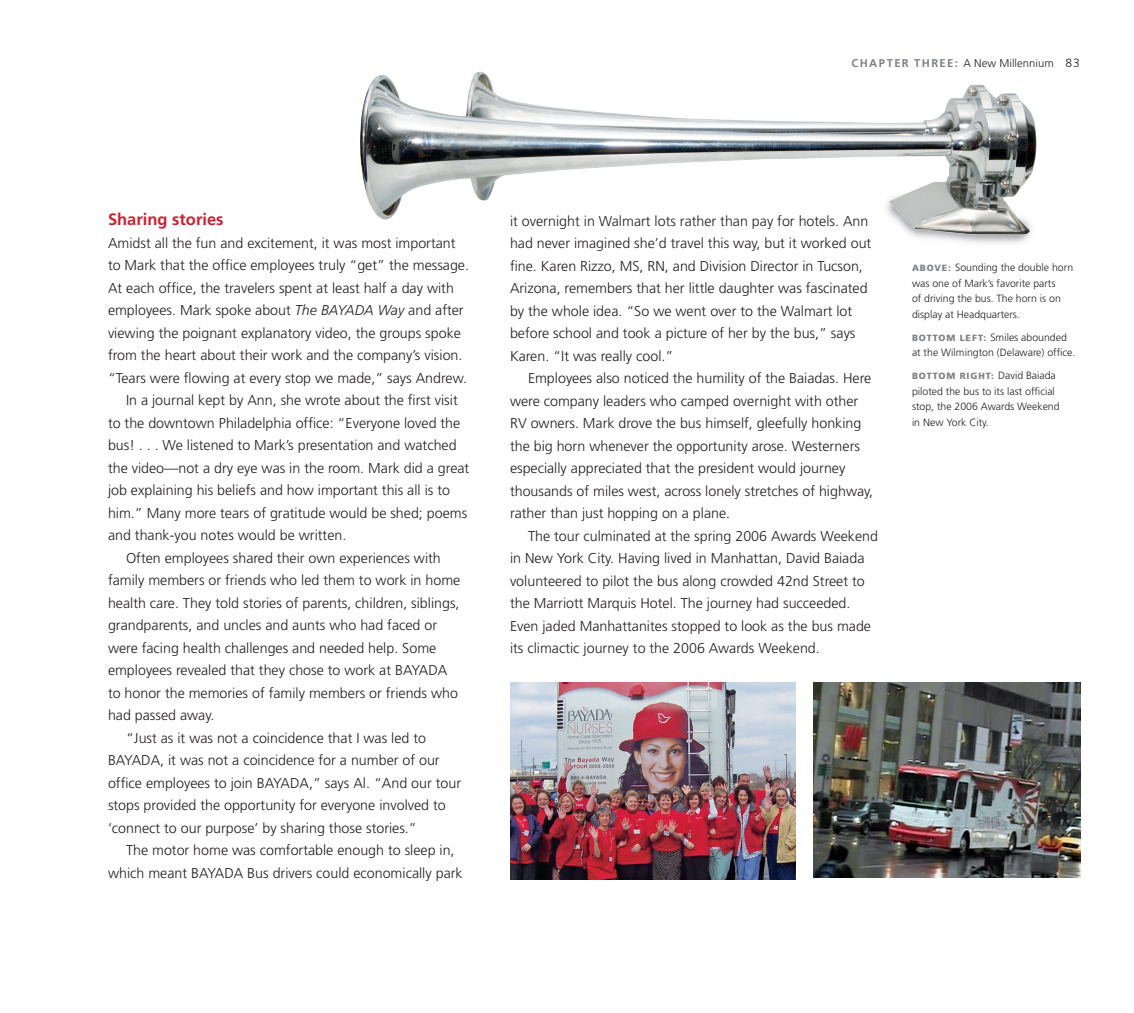
<style>
.page{position:relative;width:1134px;height:1013px;background:#fff}
.page>*{position:absolute;margin:0;border:0;box-sizing:border-box;transform-origin:0 0}
.t1{font:700 16.5px "Frutiger";color:#cd2030}
.t2{font:300 14.25px/22.5px "Frutiger";color:#231f20}
.t3{font:300 11.25px "Frutiger";letter-spacing:.005em;color:#231f20}
.t4{font:300 10.5px/15.8px "Frutiger";color:#231f20}
.t5{font:900 9px "Frutiger";letter-spacing:.1em;color:#7e8083}
.s1{font-weight:700;color:#7e8083}
.s2{font-size:12px}
.s3{font-style:italic}
.s4{font-weight:900;font-size:9px;color:#7e8083}
.s5{font-weight:300;font-size:10.5px;color:#231f20}
</style>
<div class="page">
<img style="left:360px;top:71px;width:677px;height:173px">
<img style="left:814px;top:682px;width:266px;height:195px">
<img style="left:510px;top:682px;width:285px;height:197px">
<p class="t3" style="left:852px;top:57px;width:230px"><span class="s1">CHAPTER THREE:</span> A New Millennium <span class="s2">83</span></p>
<p class="t1" style="left:108px;top:210px;width:117px">Sharing stories</p>
<p class="t2" style="left:108px;top:231px;width:349px">Amidst all the fun and excitement, it was most important</p>
<p class="t2" style="left:108px;top:254px;width:363px">to Mark that the office employees truly “get” the message.</p>
<p class="t2" style="left:108px;top:276px;width:347px">At each office, the travelers spent at least half a day with</p>
<p class="t2" style="left:108px;top:299px;width:357px">employees. Mark spoke about <span class="s3">The BAYADA Way</span> and after</p>
<p class="t2" style="left:108px;top:321px;width:354px">viewing the poignant explanatory video, the groups spoke</p>
<p class="t2" style="left:108px;top:344px;width:356px">from the heart about their work and the company’s vision.</p>
<p class="t2" style="left:108px;top:366px;width:360px">“Tears were flowing at every stop we made,” says Andrew.</p>
<p class="t2" style="left:126px;top:389px;width:333px">In a journal kept by Ann, she wrote about the first visit</p>
<p class="t2" style="left:108px;top:411px;width:354px">to the downtown Philadelphia office: “Everyone loved the</p>
<p class="t2" style="left:108px;top:434px;width:350px">bus! . . . We listened to Mark’s presentation and watched</p>
<p class="t2" style="left:108px;top:456px;width:363px">the video—not a dry eye was in the room. Mark did a great</p>
<p class="t2" style="left:108px;top:479px;width:344px">job explaining his beliefs and how important this all is to</p>
<p class="t2" style="left:108px;top:501px;width:361px">him.” Many more tears of gratitude would be shed; poems</p>
<p class="t2" style="left:108px;top:524px;width:240px">and thank-you notes would be written.</p>
<p class="t2" style="left:126px;top:546px;width:316px">Often employees shared their own experiences with</p>
<p class="t2" style="left:108px;top:569px;width:354px">family members or friends who led them to work in home</p>
<p class="t2" style="left:108px;top:591px;width:353px">health care. They told stories of parents, children, siblings,</p>
<p class="t2" style="left:108px;top:614px;width:331px">grandparents, and uncles and aunts who had faced or</p>
<p class="t2" style="left:108px;top:636px;width:330px">were facing health challenges and needed help. Some</p>
<p class="t2" style="left:108px;top:659px;width:341px">employees revealed that they chose to work at BAYADA</p>
<p class="t2" style="left:108px;top:681px;width:351px">to honor the memories of family members or friends who</p>
<p class="t2" style="left:108px;top:704px;width:108px">had passed away.</p>
<p class="t2" style="left:126px;top:726px;width:302px">“Just as it was not a coincidence that I was led to</p>
<p class="t2" style="left:108px;top:749px;width:333px">BAYADA, it was not a coincidence for a number of our</p>
<p class="t2" style="left:108px;top:771px;width:355px">office employees to join BAYADA,” says Al. “And our tour</p>
<p class="t2" style="left:108px;top:794px;width:339px">stops provided the opportunity for everyone involved to</p>
<p class="t2" style="left:108px;top:816px;width:310px">‘connect to our purpose’ by sharing those stories.”</p>
<p class="t2" style="left:126px;top:839px;width:330px">The motor home was comfortable enough to sleep in,</p>
<p class="t2" style="left:108px;top:861px;width:356px">which meant BAYADA Bus drivers could economically park</p>
<p class="t2" style="left:510px;top:209px;width:363px">it overnight in Walmart lots rather than pay for hotels. Ann had never imagined she’d travel this way, but it worked out fine. Karen Rizzo, MS, RN, and Division Director in Tucson, Arizona, remembers that her little daughter was fascinated by the whole idea. “So we went over to the Walmart lot before school and took a picture of her by the bus,” says Karen. “It was really cool.”</p>
<p class="t2" style="left:510px;top:367px;width:365px;text-indent:18px">Employees also noticed the humility of the Baiadas. Here were company leaders who camped overnight with other RV owners. Mark drove the bus himself, gleefully honking the big horn whenever the opportunity arose. Westerners especially appreciated that the president would journey thousands of miles west, across lonely stretches of highway, rather than just hopping on a plane.</p>
<p class="t2" style="left:510px;top:524px;width:370px;text-indent:18px">The tour culminated at the spring 2006 Awards Weekend in New York City. Having lived in Manhattan, David Baiada volunteered to pilot the bus along crowded 42nd Street to the Marriott Marquis Hotel. The journey had succeeded.<br>Even jaded Manhattanites stopped to look as the bus made its climactic journey to the 2006 Awards Weekend.</p>
<p class="t4" style="left:912px;top:259px;width:163px"><span class="s4">ABOVE:</span> Sounding the double horn was one of Mark’s favorite parts<br>of driving the bus. The horn is on display at Headquarters.</p>
<p class="t4" style="left:912px;top:329px;width:165px"><span class="s4">BOTTOM LEFT:</span> Smiles abounded at the Wilmington (Delaware) office.</p>
<p class="t5" style="left:912px;top:370px;width:145px">BOTTOM RIGHT: <span class="s5">David Baiada</span></p>
<p class="t4" style="left:912px;top:383px;width:149px">piloted the bus to its last official stop, the 2006 Awards Weekend in New York City.</p>
</div>
